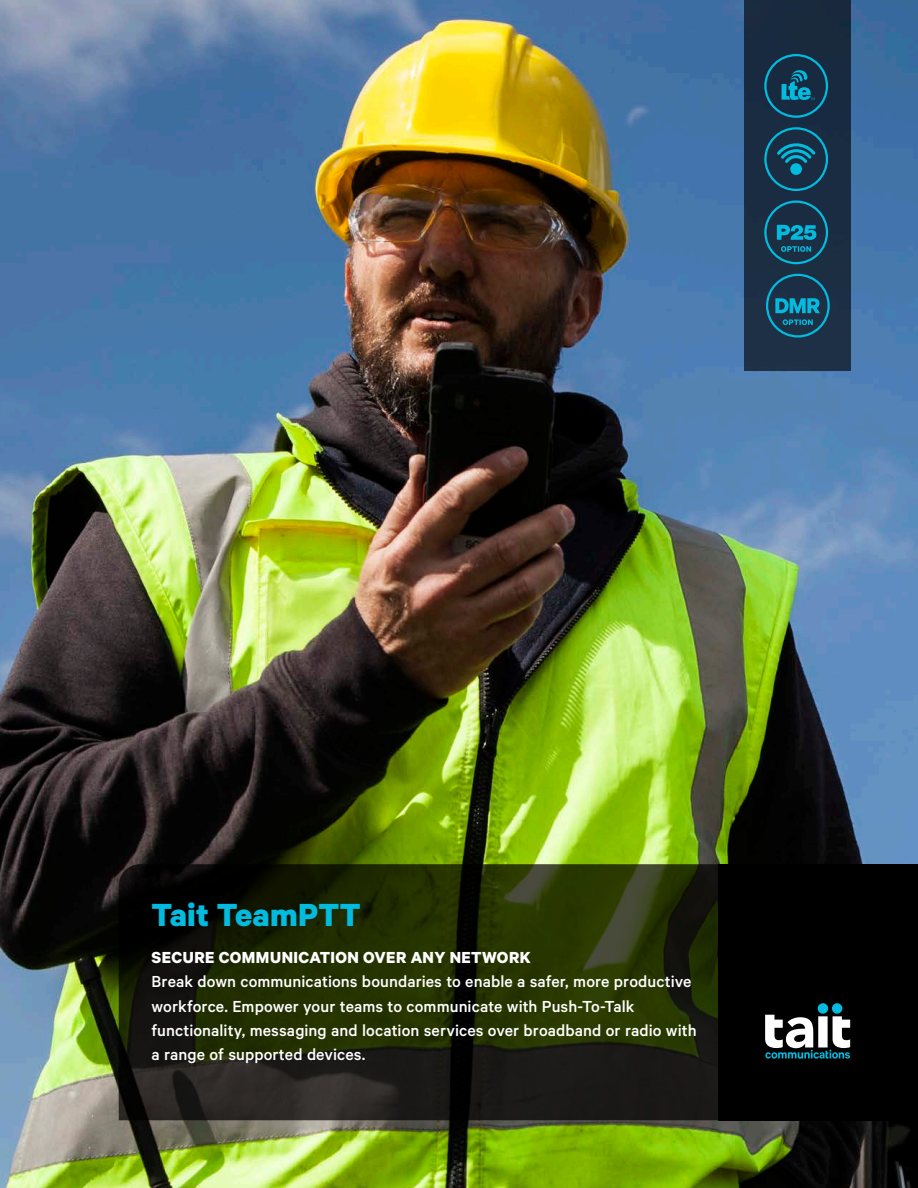
<style>
.page{position:relative;width:918px;height:1188px;background:#fff}
.page>*{position:absolute;margin:0;border:0;box-sizing:border-box;transform-origin:0 0}
.Product_name{font:700 36px "Calibre";letter-spacing:.005em;color:#02bbdf}
.Product_must-air_sta{font:500 18px/24.3px "Calibre";letter-spacing:.005em;color:#fff}
.Product_Title{font:700 18px "Calibre";letter-spacing:.025em;color:#fff}
</style>
<div class="page">
<img style="left:0;top:0;width:918px;height:1188px">
<svg style="left:119px;top:864px;width:600px;height:256px;background:#1e240a"></svg>
<div style="left:719px;top:864px;width:199px;height:256px;background:#000"></div>
<svg style="left:765px;top:1003px;width:85px;height:56px"></svg>
<div style="left:744px;top:0;width:106px;height:370px;background:#1a2c42"></div>
<svg style="left:764px;top:54px;width:64px;height:64px"></svg>
<svg style="left:764px;top:127px;width:64px;height:64px"></svg>
<div style="left:790px;top:163px;width:12px;height:12px;background:#02bbdf;border-radius:50%"></div>
<svg style="left:764px;top:201px;width:64px;height:63px"></svg>
<svg style="left:766px;top:274px;width:64px;height:64px"></svg>
<p class="Product_name" style="left:152px;top:893px;width:211px">Tait TeamPTT</p>
<p class="Product_Title" style="left:152px;top:946px;width:381px">SECURE COMMUNICATION OVER ANY NETWORK</p>
<p class="Product_must-air_sta" style="left:152px;top:969px;width:547px">Break down communications boundaries to enable a safer, more productive workforce. Empower your teams to communicate with Push-To-Talk functionality, messaging and location services over broadband or radio with a range of supported devices.</p>
</div>
